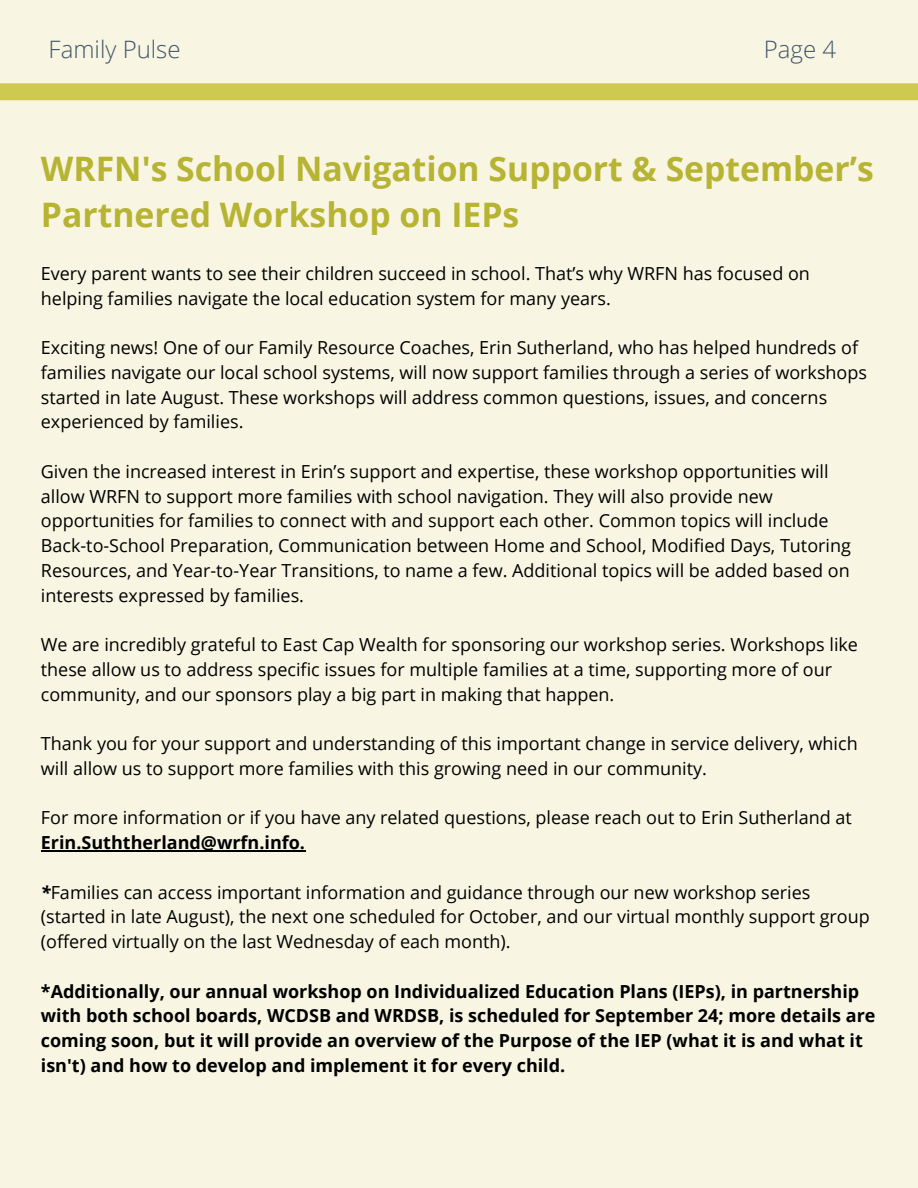
<style>
.page{position:relative;width:918px;height:1188px;background:#f8f6e3}
.page>*{position:absolute;margin:0;border:0;box-sizing:border-box;transform-origin:0 0}
.t1{font:700 33.75px/46.2px "Open Sans";color:#b7b333}
.t2{font:300 24px "Open Sans";color:#3f5568}
.t3{font:18px/24.8px "Open Sans";color:#000}
.t4{font:700 18px/24.8px "Open Sans";color:#000}
.s1{font-weight:700}
.s2{font-weight:700;font-style:italic}
</style>
<div class="page">
<div style="left:0;top:83px;width:918px;height:17px;background:#cec951"></div>
<hr style="left:41px;top:850px;width:264px;height:1px;background:#000">
<h2 class="t2" style="left:49px;top:33px;width:133px">Family Pulse</h2>
<h2 class="t2" style="left:764px;top:33px;width:74px">Page 4</h2>
<h1 class="t1" style="left:41px;top:145px;width:835px">WRFN's School Navigation Support &amp; September’s<br>Partnered Workshop on IEPs</h1>
<p class="t3" style="left:41px;top:261px;width:771px">Every parent wants to see their children succeed in school. That’s why WRFN has focused on helping families navigate the local education system for many years.</p>
<p class="t3" style="left:41px;top:335px;width:828px">Exciting news! One of our Family Resource Coaches, Erin Sutherland, who has helped hundreds of families navigate our local school systems, will now support families through a series of workshops started in late August. These workshops will address common questions, issues, and concerns experienced by families.</p>
<p class="t3" style="left:41px;top:459px;width:812px">Given the increased interest in Erin’s support and expertise, these workshop opportunities will allow WRFN to support more families with school navigation. They will also provide new opportunities for families to connect with and support each other. Common topics will include Back-to-School Preparation, Communication between Home and School, Modified Days, Tutoring</p>
<p class="t3" style="left:41px;top:558px;width:810px">Resources, and Year-to-Year Transitions, to name a few. Additional topics will be added based on</p>
<p class="t3" style="left:41px;top:582px;width:265px">interests expressed by families.</p>
<p class="t3" style="left:41px;top:632px;width:819px">We are incredibly grateful to East Cap Wealth for sponsoring our workshop series. Workshops like these allow us to address specific issues for multiple families at a time, supporting more of our community, and our sponsors play a big part in making that happen.</p>
<p class="t3" style="left:41px;top:731px;width:818px">Thank you for your support and understanding of this important change in service delivery, which will allow us to support more families with this growing need in our community.</p>
<p class="t3" style="left:41px;top:805px;width:813px">For more information or if you have any related questions, please reach out to Erin Sutherland at<br><span class="s1">Erin.Suththerland@wrfn.info.</span></p>
<p class="t3" style="left:41px;top:879px;width:830px"><span class="s2">*</span>Families can access important information and guidance through our new workshop series (started in late August), the next one scheduled for October, and our virtual monthly support group (offered virtually on the last Wednesday of each month).</p>
<h3 class="t4" style="left:41px;top:978px;width:836px">*Additionally, our annual workshop on Individualized Education Plans (IEPs), in partnership with both school boards, WCDSB and WRDSB, is scheduled for September 24; more details are coming soon, but it will provide an overview of the Purpose of the IEP (what it is and what it isn't) and how to develop and implement it for every child.</h3>
</div>
